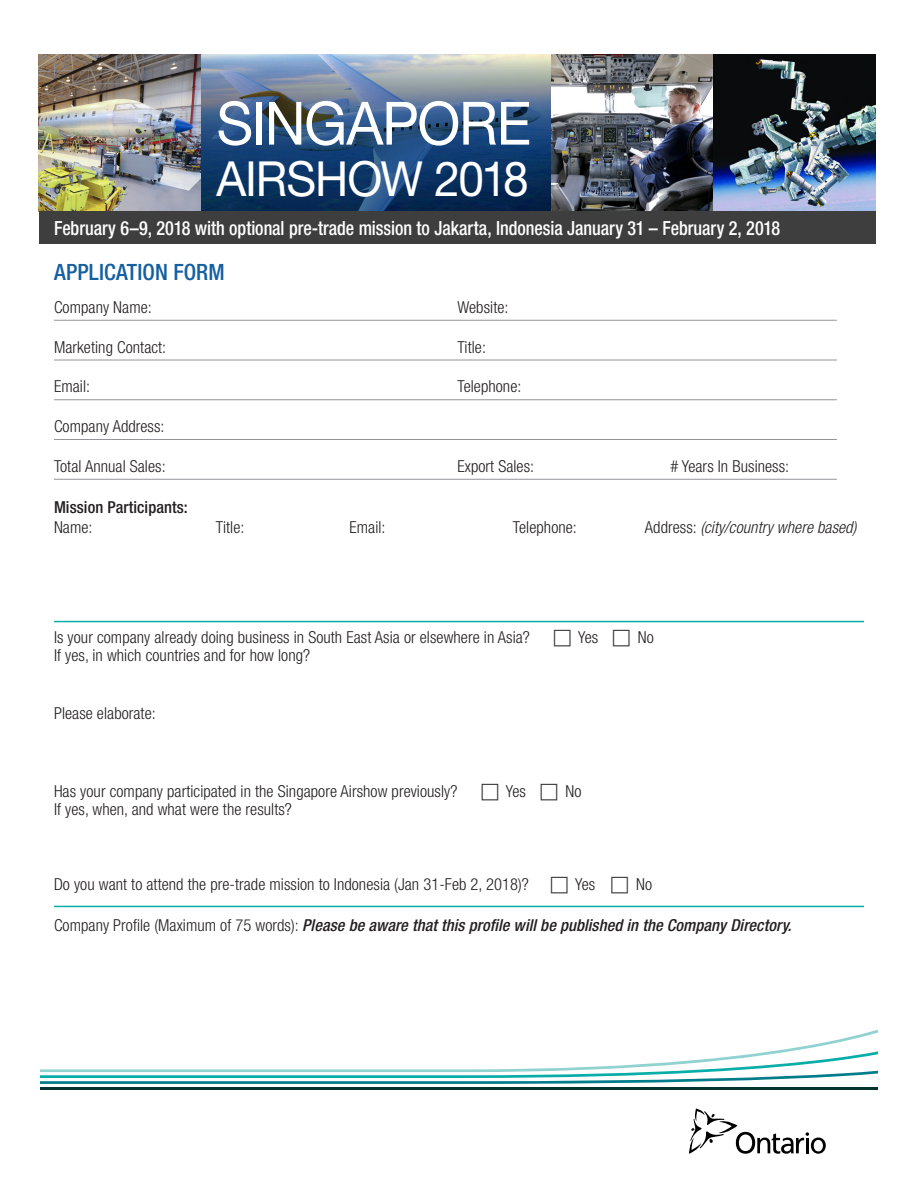
<style>
.page{position:relative;width:918px;height:1188px;background:#fff}
.page>*{position:absolute;margin:0;border:0;box-sizing:border-box;transform-origin:0 0}
.t1{font:59.7px "Helvetica Neue LT Std";letter-spacing:-.025em;color:#fff;scale:.95 1}
.t2{font:48.45px "Helvetica Neue LT Std";letter-spacing:-.03em;color:#fff;scale:.95 1}
.t3{font:500 condensed 22.5px "Helvetica Neue LT Std";letter-spacing:.005em;color:#155fa1}
.t4{font:500 condensed 19.5px "Helvetica Neue LT Std";letter-spacing:-.005em;color:#fff;scale:.93 1}
.t5{font:300 condensed 16.5px "Helvetica Neue LT Std";letter-spacing:.005em;color:#231f20}
.t6{font:italic 500 condensed 16.5px "Helvetica Neue LT Std";letter-spacing:.005em;color:#231f20}
.t7{font:italic 300 condensed 16.5px "Helvetica Neue LT Std";letter-spacing:.005em;color:#231f20}
.t8{font:500 condensed 16.5px "Helvetica Neue LT Std";letter-spacing:.005em;color:#231f20}
.s1{font-style:normal}
.s2{font-weight:300;font-style:normal}
</style>
<div class="page">
<hr style="left:54px;top:320px;width:783px;height:1px;background:#939598">
<hr style="left:54px;top:360px;width:783px;height:1px;background:#939598">
<hr style="left:54px;top:399px;width:783px;height:1px;background:#939598">
<hr style="left:54px;top:439px;width:783px;height:1px;background:#939598">
<hr style="left:54px;top:479px;width:783px;height:1px;background:#939598">
<hr style="left:54px;top:621px;width:810px;height:1px;background:#07ada7">
<hr style="left:54px;top:906px;width:810px;height:1px;background:#07ada7">
<hr style="left:40px;top:1087px;width:838px;height:3px;background:#03322f">
<svg style="left:40px;top:1041px;width:838px;height:43px"></svg>
<svg style="left:689px;top:1109px;width:137px;height:45px"></svg>
<img style="left:39px;top:54px;width:837px;height:157px">
<img style="left:200px;top:54px;width:352px;height:157px">
<div style="left:39px;top:211px;width:837px;height:33px;background:#3e3e3f"></div>
<h1 class="t1" style="left:216px;top:88px;width:333px">SINGAPORE</h1>
<h2 class="t2" style="left:216px;top:150px;width:330px">AIRSHOW 2018</h2>
<p class="t4" style="left:54px;top:216px;width:782px">February 6–9, 2018 with optional pre-trade mission to Jakarta, Indonesia January 31 – February 2, 2018</p>
<h3 class="t3" style="left:54px;top:258px;width:172px">APPLICATION FORM</h3>
<p class="t5" style="left:54px;top:297px;width:99px">Company Name:</p>
<p class="t5" style="left:458px;top:297px;width:52px">Website:</p>
<p class="t5" style="left:54px;top:337px;width:114px">Marketing Contact:</p>
<p class="t5" style="left:458px;top:337px;width:30px">Title:</p>
<p class="t5" style="left:54px;top:377px;width:38px">Email:</p>
<p class="t5" style="left:458px;top:377px;width:65px">Telephone:</p>
<p class="t5" style="left:54px;top:417px;width:112px">Company Address:</p>
<p class="t5" style="left:54px;top:456px;width:113px">Total Annual Sales:</p>
<p class="t5" style="left:458px;top:456px;width:78px">Export Sales:</p>
<p class="t5" style="left:671px;top:456px;width:120px"># Years In Business:</p>
<p class="t8" style="left:54px;top:497px;width:135px">Mission Participants:</p>
<p class="t5" style="left:54px;top:517px;width:40px">Name:</p>
<p class="t5" style="left:216px;top:517px;width:30px">Title:</p>
<p class="t5" style="left:349px;top:517px;width:38px">Email:</p>
<p class="t5" style="left:513px;top:517px;width:65px">Telephone:</p>
<p class="t7" style="left:645px;top:517px;width:213px"><span class="s1">Address:</span> (city/country where based)</p>
<p class="t5" style="left:54px;top:628px;width:477px">Is your company already doing business in South East Asia or elsewhere in Asia?</p>
<p class="t5" style="left:578px;top:628px;width:22px">Yes</p>
<p class="t5" style="left:638px;top:628px;width:17px">No</p>
<p class="t5" style="left:54px;top:646px;width:258px">If yes, in which countries and for how long?</p>
<p class="t5" style="left:54px;top:703px;width:103px">Please elaborate:</p>
<p class="t5" style="left:54px;top:781px;width:405px">Has your company participated in the Singapore Airshow previously?</p>
<p class="t5" style="left:506px;top:781px;width:22px">Yes</p>
<p class="t5" style="left:565px;top:781px;width:17px">No</p>
<p class="t5" style="left:54px;top:799px;width:239px">If yes, when, and what were the results?</p>
<p class="t5" style="left:54px;top:874px;width:476px">Do you want to attend the pre-trade mission to Indonesia (Jan 31-Feb 2, 2018)?</p>
<p class="t5" style="left:575px;top:874px;width:22px">Yes</p>
<p class="t5" style="left:636px;top:874px;width:17px">No</p>
<p class="t6" style="left:54px;top:915px;width:739px"><span class="s2">Company Profile (Maximum of 75 words):</span> Please be aware that this profile will be published in the Company Directory.</p>
</div>
